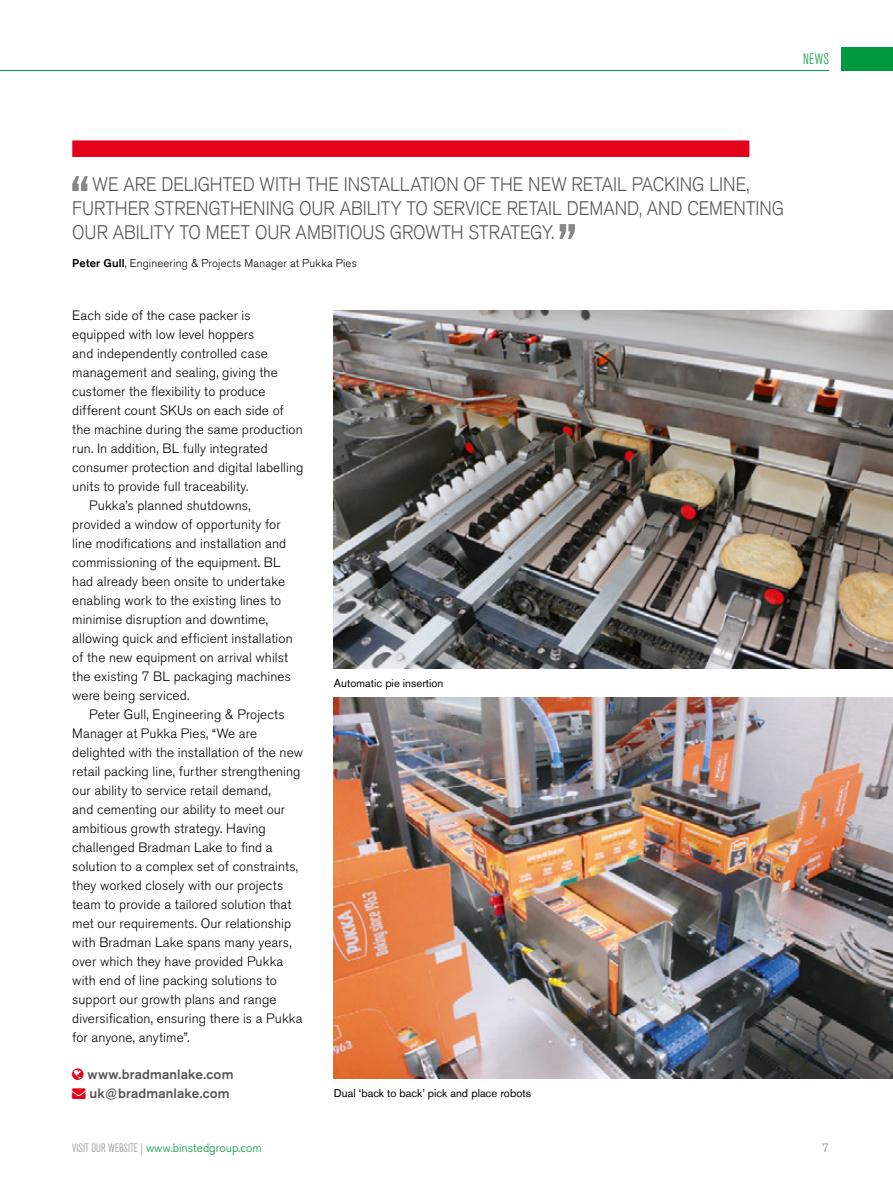
<style>
.page{position:relative;width:893px;height:1191px;background:#fff}
.page>*{position:absolute;margin:0;border:0;box-sizing:border-box;transform-origin:0 0}
.t1{font:300 19.5px/24px "Akzidenz Grotesk BE";color:#565655;scale:.9 1}
.t2{font:300 condensed 15px "Akzidenz Grotesk BE";color:#00983c}
.t3{font:300 13.5px "Akzidenz Grotesk BE";letter-spacing:.01em;color:#000}
.t4{font:500 13.5px "Akzidenz Grotesk BE";letter-spacing:.01em;color:#565655}
.t5{font:300 12px "Akzidenz Grotesk BE";color:#00983c}
.t6{font:300 12px "Akzidenz Grotesk BE";color:#868786}
.t7{font:11.25px "Akzidenz Grotesk BE";color:#000}
.t8{font:300 11.25px "Akzidenz Grotesk BE";letter-spacing:.015em;color:#000}
.s1{font-weight:500}
.s2{color:#e3011b}
.s3{font-stretch:condensed;color:#868786}
</style>
<div class="page">
<div style="left:842px;top:47px;width:51px;height:24px;background:#00983c"></div>
<hr style="left:0;top:70px;width:829px;height:1px;background:#00983c">
<div style="left:72px;top:140px;width:677px;height:17px;background:#e3011b"></div>
<svg style="left:72px;top:176px;width:16px;height:15px"></svg>
<svg style="left:559px;top:224px;width:16px;height:15px"></svg>
<img style="left:334px;top:697px;width:559px;height:381px">
<img style="left:334px;top:310px;width:559px;height:358px">
<p class="t2" style="left:803px;top:51px;width:27px">NEWS</p>
<h1 class="t1" style="left:72px;top:173px;width:793px;text-indent:20px">WE ARE DELIGHTED WITH THE INSTALLATION OF THE NEW RETAIL PACKING LINE,<br>FURTHER STRENGTHENING OUR ABILITY TO SERVICE RETAIL DEMAND, AND CEMENTING<br>OUR ABILITY TO MEET OUR AMBITIOUS GROWTH STRATEGY.</h1>
<p class="t8" style="left:72px;top:256px;width:286px"><span class="s1">Peter Gull</span>, Engineering &amp; Projects Manager at Pukka Pies</p>
<p class="t3" style="left:72px;top:308px;width:180px">Each side of the case packer is</p>
<p class="t3" style="left:72px;top:327px;width:184px">equipped with low level hoppers</p>
<p class="t3" style="left:72px;top:346px;width:197px">and independently controlled case</p>
<p class="t3" style="left:72px;top:365px;width:207px">management and sealing, giving the</p>
<p class="t3" style="left:72px;top:384px;width:195px">customer the flexibility to produce</p>
<p class="t3" style="left:72px;top:403px;width:213px">different count SKUs on each side of</p>
<p class="t3" style="left:72px;top:422px;width:232px">the machine during the same production</p>
<p class="t3" style="left:72px;top:441px;width:197px">run. In addition, BL fully integrated</p>
<p class="t3" style="left:72px;top:460px;width:233px">consumer protection and digital labelling</p>
<p class="t3" style="left:72px;top:479px;width:178px">units to provide full traceability.</p>
<p class="t3" style="left:89px;top:498px;width:163px">Pukka’s planned shutdowns,</p>
<p class="t3" style="left:72px;top:517px;width:210px">provided a window of opportunity for</p>
<p class="t3" style="left:72px;top:536px;width:216px">line modifications and installation and</p>
<p class="t3" style="left:72px;top:555px;width:210px">commissioning of the equipment. BL</p>
<p class="t3" style="left:72px;top:574px;width:214px">had already been onsite to undertake</p>
<p class="t3" style="left:72px;top:593px;width:210px">enabling work to the existing lines to</p>
<p class="t3" style="left:72px;top:612px;width:197px">minimise disruption and downtime,</p>
<p class="t3" style="left:72px;top:631px;width:222px">allowing quick and efficient installation</p>
<p class="t3" style="left:72px;top:650px;width:217px">of the new equipment on arrival whilst</p>
<p class="t3" style="left:72px;top:669px;width:220px">the existing 7 BL packaging machines</p>
<p class="t3" style="left:72px;top:688px;width:119px">were being serviced.</p>
<p class="t3" style="left:89px;top:707px;width:197px">Peter Gull, Engineering &amp; Projects</p>
<p class="t3" style="left:72px;top:726px;width:186px">Manager at Pukka Pies, “We are</p>
<p class="t3" style="left:72px;top:745px;width:232px">delighted with the installation of the new</p>
<p class="t3" style="left:72px;top:764px;width:230px">retail packing line, further strengthening</p>
<p class="t3" style="left:72px;top:783px;width:200px">our ability to service retail demand,</p>
<p class="t3" style="left:72px;top:802px;width:214px">and cementing our ability to meet our</p>
<p class="t3" style="left:72px;top:821px;width:195px">ambitious growth strategy. Having</p>
<p class="t3" style="left:72px;top:840px;width:202px">challenged Bradman Lake to find a</p>
<p class="t3" style="left:72px;top:859px;width:227px">solution to a complex set of constraints,</p>
<p class="t3" style="left:72px;top:878px;width:212px">they worked closely with our projects</p>
<p class="t3" style="left:72px;top:897px;width:221px">team to provide a tailored solution that</p>
<p class="t3" style="left:72px;top:916px;width:220px">met our requirements. Our relationship</p>
<p class="t3" style="left:72px;top:934px;width:221px">with Bradman Lake spans many years,</p>
<p class="t3" style="left:72px;top:953px;width:212px">over which they have provided Pukka</p>
<p class="t3" style="left:72px;top:972px;width:206px">with end of line packing solutions to</p>
<p class="t3" style="left:72px;top:991px;width:206px">support our growth plans and range</p>
<p class="t3" style="left:72px;top:1010px;width:232px">diversification, ensuring there is a Pukka</p>
<p class="t3" style="left:72px;top:1029px;width:119px">for anyone, anytime”.</p>
<p class="t4" style="left:88px;top:1066px;width:147px">www.bradmanlake.com</p>
<p class="t4" style="left:72px;top:1084px;width:159px"><span class="s2">→</span> uk@bradmanlake.com</p>
<p class="t7" style="left:334px;top:676px;width:111px">Automatic pie insertion</p>
<p class="t7" style="left:334px;top:1086px;width:199px">Dual ‘back to back’ pick and place robots</p>
<p class="t5" style="left:72px;top:1141px;width:191px"><span class="s3">VISIT OUR WEBSITE |</span> www.binstedgroup.com</p>
<p class="t6" style="left:822px;top:1141px;width:8px">7</p>
</div>
